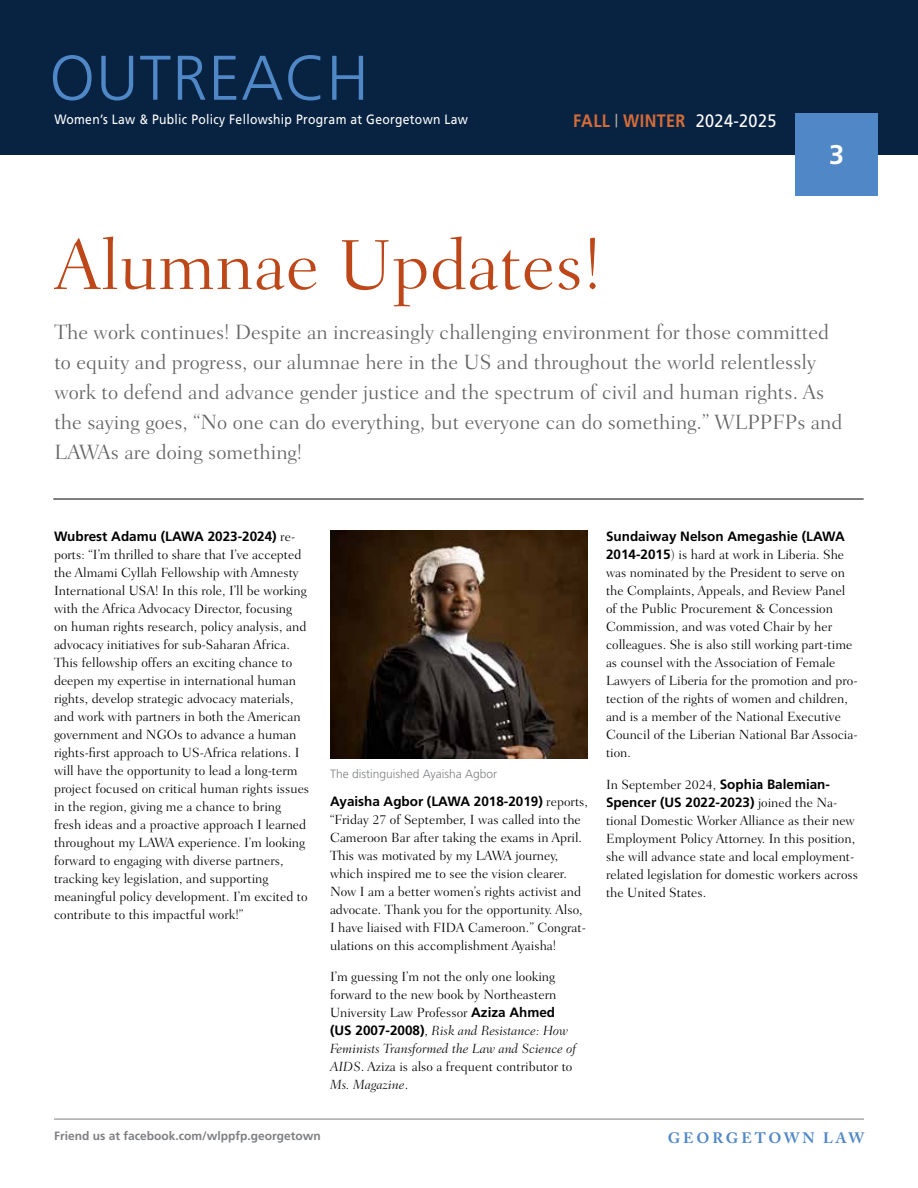
<style>
.page{position:relative;width:918px;height:1188px;background:#fff}
.page>*{position:absolute;margin:0;border:0;box-sizing:border-box;transform-origin:0 0}
.large_title_30{font:300 72px "Fairfield LT Std";color:#bd4718}
.t1{font:300 63px "Frutiger LT Std";letter-spacing:.02em;color:#5087c7}
.t2{font:700 27px "Frutiger LT Std";color:#fff}
.body_text{font:300 21px/30px "Fairfield LT Std";color:#636466}
.t3{font:700 18px "Frutiger LT Std";letter-spacing:.025em;color:#d56c38;scale:.9 1}
.t4{font:700 15px "Adobe Caslon Pro";letter-spacing:.19em;color:#5087c7}
.body_text-2{font:300 13.5px/18px "Fairfield LT Std";color:#000}
.t5{font:13.5px "Frutiger LT Std";letter-spacing:.025em;color:#fff;scale:.9 1}
.t6{font:700 12px "Frutiger LT Std";color:#7e8083}
.t7{font:300 12px "Frutiger LT Std";color:#7e8083}
.s1{font-weight:400;color:#fff}
.s2{font-family:"Frutiger LT Std";font-weight:700}
.s3{font-style:italic}
</style>
<div class="page">
<div style="left:0;top:0;width:918px;height:155px;background:#082342"></div>
<div style="left:796px;top:113px;width:82px;height:82px;background:#5087c7"></div>
<hr style="left:54px;top:1119px;width:810px;height:1px;background:#7e8083">
<hr style="left:53px;top:499px;width:811px;height:1px;background:#000">
<img style="left:330px;top:531px;width:258px;height:227px">
<h2 class="t1" style="left:50px;top:42px;width:321px">OUTREACH</h2>
<p class="t5" style="left:54px;top:111px;width:461px">Women’s Law &amp; Public Policy Fellowship Program at Georgetown Law</p>
<h3 class="t3" style="left:573px;top:110px;width:227px">FALL <sup>|</sup> WINTER <span class="s1">2024-2025</span></h3>
<h3 class="t2" style="left:829px;top:138px;width:17px">3</h3>
<p class="large_title_30" style="left:54px;top:224px;width:549px">Alumnae Updates!</p>
<p class="body_text" style="left:54px;top:317px;width:790px">The work continues! Despite an increasingly challenging environment for those committed to equity and progress, our alumnae here in the US and throughout the world relentlessly work to defend and advance gender justice and the spectrum of civil and human rights. As the saying goes, “No one can do everything, but everyone can do something.” WLPPFPs and LAWAs are doing something!</p>
<p class="body_text-2" style="left:54px;top:528px;width:257px"><span class="s2">Wubrest Adamu (LAWA 2023-2024)</span> re&shy;ports: “I’m thrilled to share that I’ve accepted the Almami Cyllah Fellowship with Amnesty International USA! In this role, I’ll be working with the Africa Advocacy Director, focusing on human rights research, policy analysis, and advocacy initiatives for sub-Saharan Africa.<br>This fellowship offers an exciting chance to deepen my expertise in international human rights, develop strategic advocacy materials, and work with partners in both the American government and NGOs to advance a human rights-first approach to US-Africa relations. I will have the opportunity to lead a long-term project focused on critical human rights issues in the region, giving me a chance to bring fresh ideas and a proactive approach I learned throughout my LAWA experience. I’m looking forward to engaging with diverse partners, tracking key legislation, and supporting meaningful policy development. I’m excited to contribute to this impactful work!”</p>
<p class="t7" style="left:330px;top:767px;width:169px">The distinguished Ayaisha Agbor</p>
<p class="body_text-2" style="left:330px;top:793px;width:260px"><span class="s2">Ayaisha Agbor (LAWA 2018-2019)</span> reports, “Friday 27 of September, I was called into the Cameroon Bar after taking the exams in April.<br>This was motivated by my LAWA journey, which inspired me to see the vision clearer.<br>Now I am a better women’s rights activist and advocate. Thank you for the opportunity. Also, I have liaised with FIDA Cameroon.” Congrat&shy;ulations on this accomplishment Ayaisha!</p>
<p class="body_text-2" style="left:330px;top:968px;width:248px">I’m guessing I’m not the only one looking forward to the new book by Northeastern University Law Professor <span class="s2">Aziza Ahmed (US 2007-2008)</span>, <span class="s3">Risk and Resistance: How Feminists Transformed the Law and Science of AIDS</span>. Aziza is also a frequent contributor to <span class="s3">Ms. Magazine</span>.</p>
<p class="t6" style="left:54px;top:1128px;width:268px">Friend us at facebook.com/wlppfp.georgetown</p>
<p class="body_text-2" style="left:606px;top:528px;width:253px"><span class="s2">Sundaiway Nelson Amegashie (LAWA 2014-2015</span>) is hard at work in Liberia. She was nominated by the President to serve on the Complaints, Appeals, and Review Panel of the Public Procurement &amp; Concession Commission, and was voted Chair by her colleagues. She is also still working part-time as counsel with the Association of Female Lawyers of Liberia for the promotion and pro&shy;tection of the rights of women and children, and is a member of the National Executive Council of the Liberian National Bar Associa&shy;tion.</p>
<p class="body_text-2" style="left:606px;top:775px;width:254px">In September 2024, <span class="s2">Sophia Balemian-Spencer (US 2022-2023)</span> joined the Na&shy;tional Domestic Worker Alliance as their new Employment Policy Attorney. In this position, she will advance state and local employment&shy;related legislation for domestic workers across the United States.</p>
<p class="t4" style="left:668px;top:1129px;width:198px">GEORGETOWN LAW</p>
</div>
